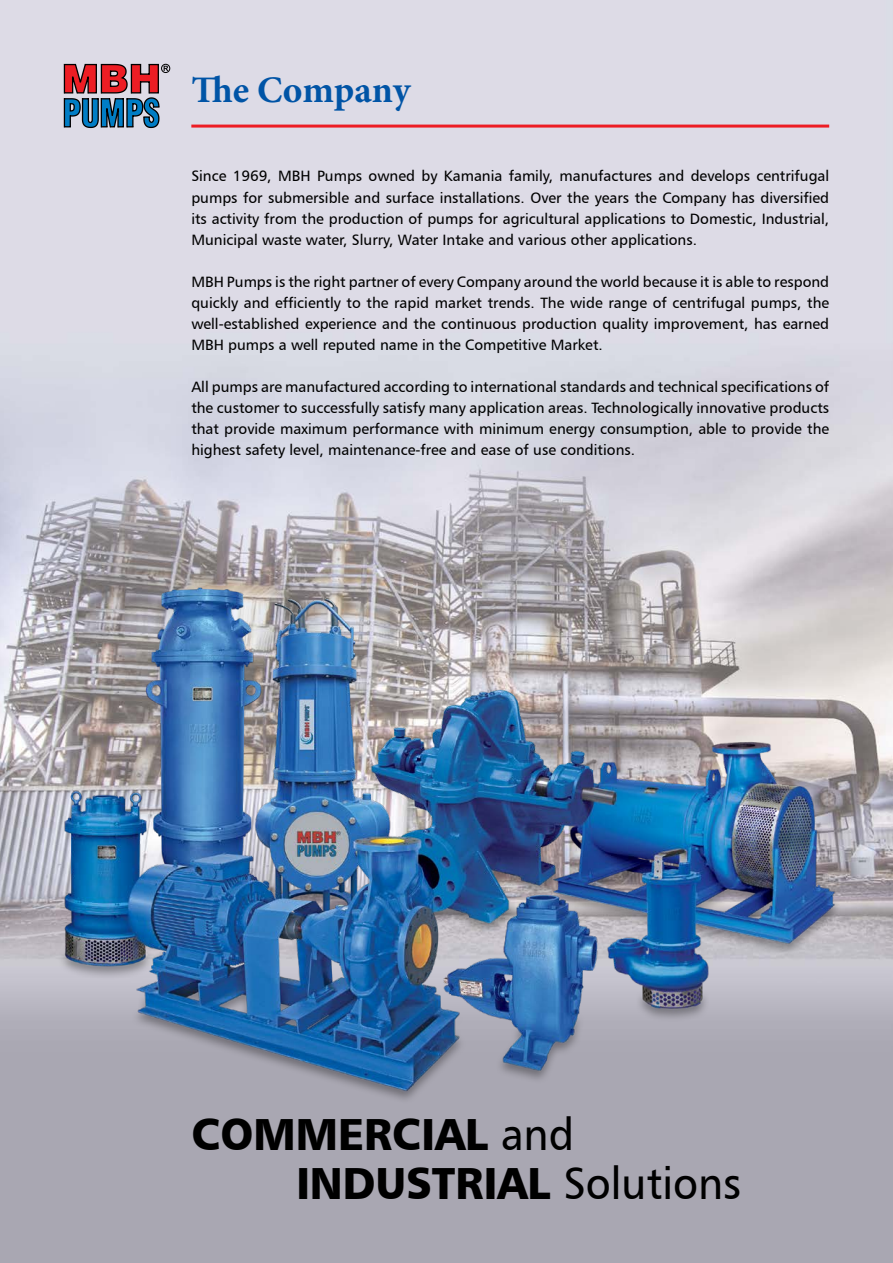
<style>
.page{position:relative;width:893px;height:1263px;background:#fff}
.page>*{position:absolute;margin:0;border:0;box-sizing:border-box;transform-origin:0 0}
.t1{font:45px/48px "Humanist 777 BT Black B";color:#000;scale:.95 1}
.t2{font:700 37.5px "Minion Pro";color:#0054a6}
.t3{font:15px/21px "Humanist 777 BT Roman B";color:#000;text-align:justify}
.s1{font-family:"Humanist 777 BT Roman B"}
</style>
<div class="page">
<img style="left:0;top:0;width:893px;height:1263px">
<img style="left:41px;top:575px;width:812px;height:534px">
<hr style="left:191px;top:125px;width:638px;height:3px;background:#ed1d24">
<div style="left:161px;top:64px;width:9px;height:9px;border:1px solid #000;border-radius:50%"></div>
<svg style="left:64px;top:64px;width:104px;height:64px;background:#83697c"></svg>
<h2 class="t2" style="left:191px;top:63px;width:221px">The Company</h2>
<p class="t3" style="left:191px;top:165px;width:639px">Since 1969, MBH Pumps owned by Kamania family, manufactures and develops centrifugal pumps for submersible and surface installations. Over the years the Company has diversified its activity from the production of pumps for agricultural applications to Domestic, Industrial, Municipal waste water, Slurry, Water Intake and various other applications.</p>
<p class="t3" style="left:191px;top:270px;width:639px">MBH Pumps is the right partner of every Company around the world because it is able to respond quickly and efficiently to the rapid market trends. The wide range of centrifugal pumps, the well-established experience and the continuous production quality improvement, has earned MBH pumps a well reputed name in the Competitive Market.</p>
<p class="t3" style="left:191px;top:375px;width:639px">All pumps are manufactured according to international standards and technical specifications of the customer to successfully satisfy many application areas. Technologically innovative products that provide maximum performance with minimum energy consumption, able to provide the highest safety level, maintenance-free and ease of use conditions.</p>
<h1 class="t1" style="left:296px;top:1109px;width:470px;text-indent:-105px">COMMERCIAL <span class="s1">and<br></span>INDUSTRIAL <span class="s1">Solutions</span></h1>
</div>
